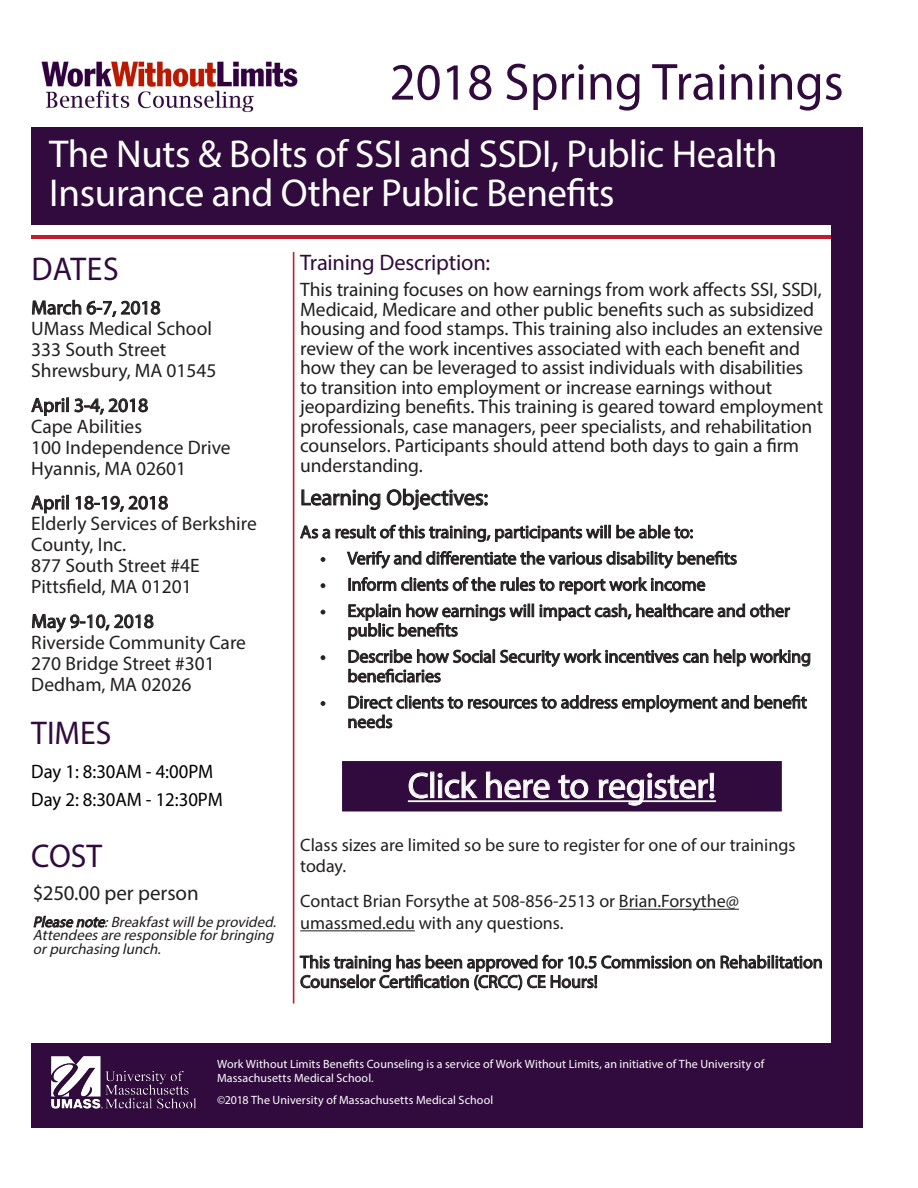
<style>
.page{position:relative;width:918px;height:1188px;background:#fff}
.page>*{position:absolute;margin:0;border:0;box-sizing:border-box;transform-origin:0 0}
.t1{font:52.5px "Myriad Pro";color:#310b3e;scale:.96 1}
.t2{font:39px/39px "Myriad Pro";letter-spacing:-.01em;color:#fff}
.t3{font:36px "Myriad Pro";letter-spacing:-.015em;color:#fff}
.t4{font:33px "Myriad Pro";color:#310b3e;scale:.96 1}
.t5{font:22.5px "Myriad Pro";letter-spacing:-.01em;color:#310b3e}
.t6{font:22.35px "Myriad Pro";letter-spacing:-.01em;color:#231f20}
.Paragraph_Style_1{font:21px "Myriad Pro";letter-spacing:-.005em;color:#231f20}
.t7{font:19.5px/19.5px "Myriad Pro";letter-spacing:-.005em;color:#231f20}
.t8{font:19.5px "Myriad Pro";color:#000;scale:.96 1}
.t9{font:18px/21.6px "Myriad Pro";color:#231f20}
.t10{font:17.85px/19.5px "Myriad Pro";letter-spacing:-.01em;color:#231f20}
.Paragraph_Style_1-2{font:italic 15px/13.5px "Myriad Pro";color:#231f20}
.Paragraph_Style_1-3{font:12px/13.5px "Myriad Pro";letter-spacing:.01em;color:#fff}
</style>
<div class="page">
<div style="left:339px;top:758px;width:446px;height:56px;background:#310b3e;border:3px solid #fff"></div>
<div style="left:31px;top:1043px;width:831px;height:85px;background:#310b3e"></div>
<div style="left:31px;top:128px;width:831px;height:97px;background:#310b3e"></div>
<hr style="left:31px;top:236px;width:823px;height:3px;background:#be1e2d">
<div style="left:831px;top:141px;width:31px;height:918px;background:#310b3e"></div>
<img style="left:52px;top:1056px;width:144px;height:53px">
<svg style="left:302px;top:490px;width:78px;height:20px"></svg>
<svg style="left:387px;top:489px;width:101px;height:21px"></svg>
<svg style="left:300px;top:524px;width:310px;height:18px"></svg>
<svg style="left:616px;top:525px;width:77px;height:14px"></svg>
<svg style="left:347px;top:551px;width:390px;height:18px"></svg>
<svg style="left:321px;top:584px;width:4px;height:4px"></svg>
<svg style="left:349px;top:577px;width:357px;height:18px"></svg>
<svg style="left:321px;top:610px;width:4px;height:4px"></svg>
<svg style="left:540px;top:603px;width:250px;height:18px"></svg>
<svg style="left:348px;top:603px;width:186px;height:37px"></svg>
<svg style="left:321px;top:656px;width:4px;height:4px"></svg>
<svg style="left:348px;top:649px;width:463px;height:34px"></svg>
<svg style="left:348px;top:695px;width:459px;height:34px"></svg>
<img style="left:41px;top:60px;width:257px;height:53px">
<hr style="left:408px;top:800px;width:308px;height:2px;background:#fff">
<svg style="left:409px;top:772px;width:19px;height:27px"></svg>
<div style="left:430px;top:772px;width:4px;height:26px;border:1px solid #fff"></div>
<svg style="left:438px;top:771px;width:40px;height:28px"></svg>
<svg style="left:486px;top:771px;width:64px;height:28px"></svg>
<svg style="left:558px;top:774px;width:30px;height:25px"></svg>
<svg style="left:599px;top:773px;width:116px;height:33px"></svg>
<hr style="left:619px;top:909px;width:120px;height:1px;background:#231f20">
<hr style="left:300px;top:930px;width:115px;height:1px;background:#231f20">
<svg style="left:721px;top:955px;width:101px;height:14px"></svg>
<svg style="left:300px;top:955px;width:415px;height:35px"></svg>
<svg style="left:32px;top:300px;width:49px;height:15px"></svg>
<svg style="left:87px;top:301px;width:73px;height:16px"></svg>
<svg style="left:31px;top:397px;width:117px;height:19px"></svg>
<svg style="left:31px;top:495px;width:38px;height:19px"></svg>
<svg style="left:76px;top:496px;width:92px;height:16px"></svg>
<svg style="left:32px;top:614px;width:121px;height:18px"></svg>
<svg style="left:34px;top:916px;width:71px;height:11px"></svg>
<hr style="left:293px;top:252px;width:1px;height:752px;background:#be1e2d">
<p class="t1" style="left:390px;top:50px;width:474px">2018 Spring Trainings</p>
<p class="t2" style="left:49px;top:134px;width:730px">The Nuts &amp; Bolts of SSI and SSDI, Public Health<br>Insurance and Other Public Benefits</p>
<p class="t4" style="left:32px;top:248px;width:92px">DATES</p>
<p class="t7" style="left:31px;top:298px;width:131px">March 6-7, 2018</p>
<p class="t7" style="left:31px;top:319px;width:182px">UMass Medical School</p>
<p class="t7" style="left:31px;top:340px;width:136px">333 South Street</p>
<p class="t7" style="left:31px;top:361px;width:187px">Shrewsbury, MA 01545</p>
<p class="t7" style="left:31px;top:395px;width:118px">April 3-4, 2018</p>
<p class="t7" style="left:31px;top:416px;width:112px">Cape Abilities</p>
<p class="t7" style="left:31px;top:437px;width:201px">100 Independence Drive</p>
<p class="t7" style="left:31px;top:458px;width:156px">Hyannis, MA 02601</p>
<p class="t7" style="left:31px;top:493px;width:138px">April 18-19, 2018</p>
<p class="t7" style="left:31px;top:513px;width:227px;line-height:21px">Elderly Services of Berkshire<br>County, Inc.</p>
<p class="t7" style="left:31px;top:556px;width:170px">877 South Street #4E</p>
<p class="t7" style="left:31px;top:577px;width:162px">Pittsfield, MA 01201</p>
<p class="t7" style="left:31px;top:611px;width:124px">May 9-10, 2018</p>
<p class="t7" style="left:31px;top:632px;width:216px">Riverside Community Care</p>
<p class="t7" style="left:31px;top:653px;width:185px">270 Bridge Street #301</p>
<p class="t7" style="left:31px;top:674px;width:162px">Dedham, MA 02026</p>
<p class="t4" style="left:31px;top:712px;width:85px">TIMES</p>
<p class="t8" style="left:31px;top:760px;width:191px">Day 1: 8:30AM - 4:00PM</p>
<p class="t8" style="left:31px;top:788px;width:201px">Day 2: 8:30AM - 12:30PM</p>
<p class="t4" style="left:31px;top:835px;width:75px">COST</p>
<p class="Paragraph_Style_1" style="left:33px;top:880px;width:167px">$250.00 per person</p>
<p class="Paragraph_Style_1-2" style="left:33px;top:915px;width:248px">Please note:Breakfastwillbe provided.<br>Attendeesare responsible forbringing orpurchasing lunch.</p>
<p class="t5" style="left:300px;top:249px;width:191px">Training Description:</p>
<p class="t7" style="left:300px;top:280px;width:524px">This training focuses on how earnings from work affects SSI, SSDI, Medicaid, Medicare and other public benefits such as subsidized housing and food stamps. This training also includes an extensive review of the work incentives associated with each benefit and how they can be leveraged to assist individuals with disabilities to transition into employment or increase earnings without jeopardizing benefits. This training is geared toward employment professionals, case managers, peer specialists, and rehabilitation counselors. Participants should attend both days to gain a firm understanding.</p>
<p class="t6" style="left:300px;top:484px;width:189px">Learning Objectives:</p>
<p class="t10" style="left:300px;top:522px;width:395px">As a result of this training, participants will be able to:</p>
<p class="t10" style="left:320px;top:548px;width:418px">• Verify and differentiate the various disability benefits</p>
<p class="t10" style="left:320px;top:574px;width:387px">• Inform clients of the rules to report work income</p>
<p class="t10" style="left:347px;top:601px;width:444px;text-indent:-27px">• Explain how earnings will impact cash, healthcare and other public benefits</p>
<p class="t10" style="left:347px;top:646px;width:465px;text-indent:-27px">• Describe how Social Security work incentives can help working beneficiaries</p>
<p class="t10" style="left:347px;top:692px;width:461px;text-indent:-27px">• Direct clients to resources to address employment and benefit needs</p>
<p class="t3" style="left:408px;top:763px;width:310px">Click here to register!</p>
<p class="t9" style="left:300px;top:834px;width:497px">Class sizes are limited so be sure to register for one of our trainings today.</p>
<p class="t9" style="left:300px;top:890px;width:440px">Contact Brian Forsythe at 508-856-2513 or Brian.Forsythe@ umassmed.edu with any questions.</p>
<p class="t10" style="left:300px;top:952px;width:524px">This training has been approved for 10.5 Commission on Rehabilitation<br>Counselor Certification (CRCC) CE Hours!</p>
<p class="Paragraph_Style_1-3" style="left:217px;top:1057px;width:549px">Work Without Limits Benefits Counseling is a service of Work Without Limits, an initiative of The University of<br>Massachusetts Medical School.</p>
<p class="Paragraph_Style_1-3" style="left:217px;top:1093px;width:278px">©2018 The University of Massachusetts Medical School</p>
</div>
